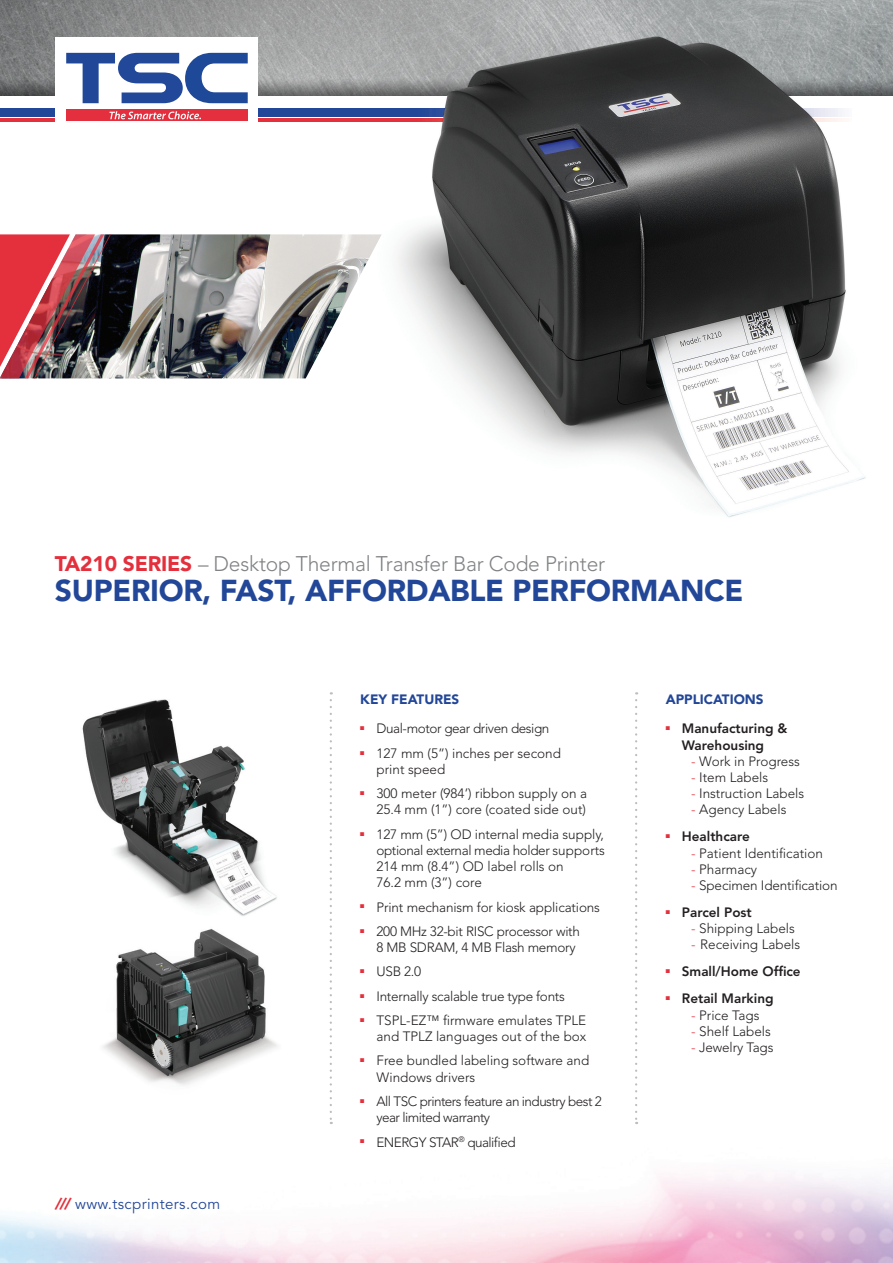
<style>
.page{position:relative;width:893px;height:1263px;background:#fff}
.page>*{position:absolute;margin:0;border:0;box-sizing:border-box;transform-origin:0 0}
.t1{font:900 30px "Avenir";letter-spacing:-.01em;color:#224798}
.t2{font:300 21px "Avenir";letter-spacing:-.01em;color:#808285}
.t3{font:15px "Avenir";letter-spacing:.025em;color:#224798}
.t4{font:300 13.5px/16.2px "Avenir";color:#231f20}
.t5{font:300 13.5px/16.2px "Avenir";letter-spacing:-.02em;color:#231f20}
.t6{font:800 13.5px/16.2px "Avenir LT Pro";color:#231f20;text-align:center}
.t7{font:300 13.5px/16.2px "Avenir";letter-spacing:-.04em;color:#231f20}
.t8{font:300 13.5px "Avenir";letter-spacing:-.03em;color:#231f20}
.t9{font:900 13.5px "Avenir";color:#224798}
.s1{font-weight:900;color:#e4303d}
.s2{font-weight:900;font-style:italic;color:#e4303d}
.s3{color:#e4303d}
</style>
<div class="page">
<img style="left:111px;top:234px;width:249px;height:144px">
<img style="left:0;top:234px;width:111px;height:144px">
<svg style="left:635px;top:700px;width:2px;height:424px"></svg>
<svg style="left:330px;top:700px;width:2px;height:424px"></svg>
<img style="left:103px;top:928px;width:174px;height:162px">
<img style="left:82px;top:699px;width:195px;height:217px">
<img style="left:0;top:0;width:893px;height:95px">
<div style="left:0;top:108px;width:851px;height:8px;background:#224798"></div>
<hr style="left:0;top:119px;width:851px;height:2px;background:#e4303d">
<div style="left:55px;top:37px;width:203px;height:153px;background:#fff"></div>
<svg style="left:66px;top:53px;width:182px;height:50px"></svg>
<div style="left:66px;top:110px;width:182px;height:11px;background:#e42f3e"></div>
<svg style="left:109px;top:111px;width:92px;height:8px"></svg>
<img style="left:360px;top:34px;width:533px;height:483px">
<img style="left:432px;top:37px;width:434px;height:479px">
<h2 class="t2" style="left:55px;top:551px;width:552px"><span class="s1">TA210 SERIES</span> – Desktop Thermal Transfer Bar Code Printer</h2>
<h1 class="t1" style="left:55px;top:572px;width:690px">SUPERIOR, FAST, AFFORDABLE PERFORMANCE</h1>
<p class="t3" style="left:55px;top:1195px;width:167px"><span class="s2">///</span> www.tscprinters.com</p>
<p class="t9" style="left:360px;top:691px;width:101px">KEY FEATURES</p>
<p class="t8" style="left:360px;top:721px;width:191px"><sup>■</sup> Dual-motor gear driven design</p>
<p class="t4" style="left:376px;top:745px;width:186px;text-indent:-16px"><sup>■</sup> 127 mm (5”) inches per second print speed</p>
<p class="t4" style="left:360px;top:785px;width:228px;text-align:right"><sup>■</sup> 300 meter (984’) ribbon supply on a<br>25.4 mm (1”) core (coated side out)</p>
<p class="t4" style="left:376px;top:826px;width:230px;text-indent:-16px"><sup>■</sup> 127 mm (5”) OD internal media supply, optional external media holder supports<br>214 mm (8.4”) OD label rolls on<br>76.2 mm (3”) core</p>
<p class="t4" style="left:360px;top:899px;width:241px"><sup>■</sup> Print mechanism for kiosk applications</p>
<p class="t5" style="left:376px;top:923px;width:205px;text-indent:-16px"><sup>■</sup> 200 MHz 32-bit RISC processor with<br>8 MB SDRAM, 4 MB Flash memory</p>
<p class="t4" style="left:360px;top:963px;width:62px"><sup>■</sup> USB 2.0</p>
<p class="t5" style="left:360px;top:988px;width:206px"><sup>■</sup> Internally scalable true type fonts</p>
<p class="t4" style="left:360px;top:1012px;width:228px;text-align:right"><sup>■</sup> TSPL-EZ™ firmware emulates TPLE and TPLZ languages out of the box</p>
<p class="t4" style="left:376px;top:1053px;width:214px;text-indent:-16px"><sup>■</sup> Free bundled labeling software and<br>Windows drivers</p>
<p class="t7" style="left:376px;top:1093px;width:227px;text-indent:-16px"><sup>■</sup> All TSC printers feature an industry best 2 year limited warranty</p>
<p class="t7" style="left:360px;top:1134px;width:157px"><sup>■</sup> ENERGY STAR<sup>®</sup> qualified</p>
<p class="t9" style="left:666px;top:691px;width:99px">APPLICATIONS</p>
<p class="t6" style="left:666px;top:721px;width:123px"><sup>■</sup> Manufacturing &amp;<br>Warehousing</p>
<p class="t4" style="left:691px;top:753px;width:110px"><span class="s3">-</span> Work in Progress</p>
<p class="t4" style="left:691px;top:769px;width:79px"><span class="s3">-</span> Item Labels</p>
<p class="t4" style="left:691px;top:785px;width:115px"><span class="s3">-</span> Instruction Labels</p>
<p class="t4" style="left:691px;top:801px;width:97px"><span class="s3">-</span> Agency Labels</p>
<p class="t6" style="left:666px;top:829px;width:86px"><sup>■</sup> Healthcare</p>
<p class="t4" style="left:691px;top:845px;width:133px"><span class="s3">-</span> Patient Identification</p>
<p class="t4" style="left:691px;top:861px;width:68px"><span class="s3">-</span> Pharmacy</p>
<p class="t4" style="left:691px;top:877px;width:148px"><span class="s3">-</span> Specimen Identification</p>
<p class="t6" style="left:666px;top:904px;width:88px"><sup>■</sup> Parcel Post</p>
<p class="t4" style="left:691px;top:920px;width:105px"><span class="s3">-</span> Shipping Labels</p>
<p class="t4" style="left:691px;top:936px;width:111px"><span class="s3">-</span> Receiving Labels</p>
<p class="t6" style="left:666px;top:964px;width:136px"><sup>■</sup> Small/Home Office</p>
<p class="t6" style="left:666px;top:991px;width:109px"><sup>■</sup> Retail Marking</p>
<p class="t4" style="left:691px;top:1007px;width:70px"><span class="s3">-</span> Price Tags</p>
<p class="t4" style="left:691px;top:1023px;width:81px"><span class="s3">-</span> Shelf Labels</p>
<p class="t4" style="left:691px;top:1039px;width:84px"><span class="s3">-</span> Jewelry Tags</p>
</div>
